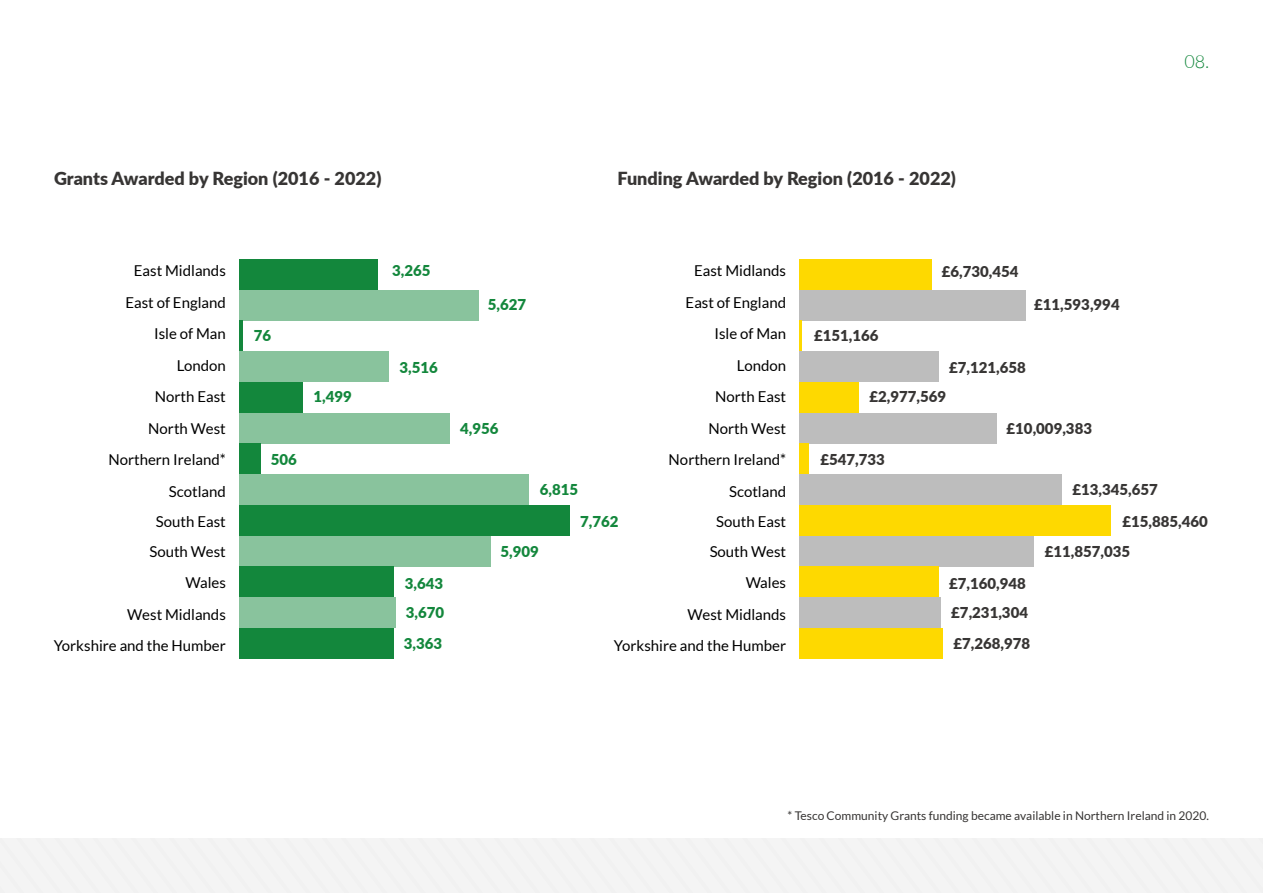
<style>
.page{position:relative;width:1263px;height:893px;background:#fff}
.page>*{position:absolute;margin:0;border:0;box-sizing:border-box;transform-origin:0 0}
.t1{font:900 18px "Lato";color:#373534}
.t2{font:300 18px "Lato";color:#13873c}
.t3{font:15px/31.5px "Lato";color:#000;text-align:right}
.t4{font:900 15px/32px "Lato";color:#373534}
.t5{font:900 15px/28.7px "Lato";color:#13873c}
.t6{font:12px "Lato";color:#373534}
</style>
<div class="page">
<div style="left:0;top:839px;width:1263px;height:54px;background:#f4f4f4"></div>
<div style="left:239px;top:259px;width:139px;height:31px;background:#13873c"></div>
<div style="left:239px;top:290px;width:239px;height:31px;background:#89c39d"></div>
<hr style="left:239px;top:321px;width:3px;height:30px;background:#13873c">
<div style="left:239px;top:351px;width:150px;height:31px;background:#89c39d"></div>
<div style="left:239px;top:382px;width:64px;height:31px;background:#13873c"></div>
<div style="left:239px;top:413px;width:211px;height:30px;background:#89c39d"></div>
<div style="left:239px;top:443px;width:22px;height:31px;background:#13873c"></div>
<div style="left:239px;top:474px;width:290px;height:31px;background:#89c39d"></div>
<div style="left:239px;top:505px;width:330px;height:31px;background:#13873c"></div>
<div style="left:239px;top:536px;width:251px;height:31px;background:#89c39d"></div>
<div style="left:239px;top:566px;width:155px;height:31px;background:#13873c"></div>
<div style="left:239px;top:597px;width:156px;height:31px;background:#89c39d"></div>
<div style="left:239px;top:628px;width:155px;height:30px;background:#13873c"></div>
<div style="left:799px;top:259px;width:132px;height:31px;background:#fed900"></div>
<div style="left:799px;top:290px;width:227px;height:31px;background:#bdbdbd"></div>
<hr style="left:799px;top:321px;width:3px;height:30px;background:#fed900">
<div style="left:799px;top:351px;width:140px;height:31px;background:#bdbdbd"></div>
<div style="left:799px;top:382px;width:60px;height:31px;background:#fed900"></div>
<div style="left:799px;top:413px;width:197px;height:30px;background:#bdbdbd"></div>
<div style="left:799px;top:443px;width:10px;height:31px;background:#fed900"></div>
<div style="left:799px;top:474px;width:263px;height:31px;background:#bdbdbd"></div>
<div style="left:799px;top:505px;width:312px;height:31px;background:#fed900"></div>
<div style="left:799px;top:536px;width:235px;height:31px;background:#bdbdbd"></div>
<div style="left:799px;top:566px;width:140px;height:31px;background:#fed900"></div>
<div style="left:799px;top:597px;width:142px;height:31px;background:#bdbdbd"></div>
<div style="left:799px;top:628px;width:144px;height:30px;background:#fed900"></div>
<p class="t2" style="left:1184px;top:52px;width:26px">08.</p>
<p class="t1" style="left:54px;top:165px;width:329px">Grants Awarded by Region (2016 - 2022)</p>
<p class="t1" style="left:617px;top:165px;width:340px">Funding Awarded by Region (2016 - 2022)</p>
<p class="t3" style="left:108px;top:255px;width:119px">East Midlands<br>East of England<br>Isle of Man<br>London<br>North East<br>North West<br>Northern Ireland*<br>Scotland</p>
<p class="t3" style="left:149px;top:506px;width:78px;line-height:30px;text-align:center">South East<br>South West</p>
<p class="t3" style="left:54px;top:567px;width:174px">Wales<br>West Midlands<br>Yorkshire and the Humber</p>
<p class="t5" style="left:254px;top:321px;width:19px">76</p>
<p class="t5" style="left:313px;top:381px;width:40px">1,499</p>
<p class="t5" style="left:271px;top:444px;width:28px">506</p>
<p class="t5" style="left:392px;top:256px;width:40px">3,265</p>
<p class="t5" style="left:399px;top:353px;width:40px">3,516</p>
<p class="t5" style="left:405px;top:568px;width:41px">3,643<br>3,670</p>
<p class="t5" style="left:404px;top:629px;width:40px">3,363</p>
<p class="t3" style="left:669px;top:255px;width:119px">East Midlands<br>East of England<br>Isle of Man<br>London<br>North East<br>North West<br>Northern Ireland*<br>Scotland</p>
<p class="t3" style="left:710px;top:506px;width:78px;line-height:30px;text-align:center">South East<br>South West</p>
<p class="t3" style="left:614px;top:567px;width:174px">Wales<br>West Midlands<br>Yorkshire and the Humber</p>
<p class="t5" style="left:488px;top:290px;width:40px">5,627</p>
<p class="t5" style="left:460px;top:413px;width:40px">4,956</p>
<p class="t5" style="left:540px;top:475px;width:40px">6,815</p>
<p class="t5" style="left:580px;top:507px;width:40px">7,762</p>
<p class="t5" style="left:500px;top:536px;width:40px">5,909</p>
<p class="t4" style="left:814px;top:319px;width:66px">£151,166</p>
<p class="t4" style="left:942px;top:255px;width:78px">£6,730,454</p>
<p class="t4" style="left:949px;top:351px;width:78px">£7,121,658</p>
<p class="t4" style="left:869px;top:380px;width:78px">£2,977,569</p>
<p class="t4" style="left:1034px;top:288px;width:87px">£11,593,994</p>
<p class="t4" style="left:820px;top:442px;width:66px">£547,733</p>
<p class="t4" style="left:1006px;top:412px;width:87px">£10,009,383</p>
<p class="t4" style="left:949px;top:568px;width:80px;line-height:28.7px">£7,160,948 £7,231,304</p>
<p class="t4" style="left:953px;top:627px;width:78px">£7,268,978</p>
<p class="t4" style="left:1122px;top:473px;width:87px;text-indent:-50px">£13,345,657 £15,885,460</p>
<p class="t4" style="left:1045px;top:535px;width:87px">£11,857,035</p>
<p class="t6" style="left:788px;top:809px;width:423px">* Tesco Community Grants funding became available in Northern Ireland in 2020.</p>
</div>
